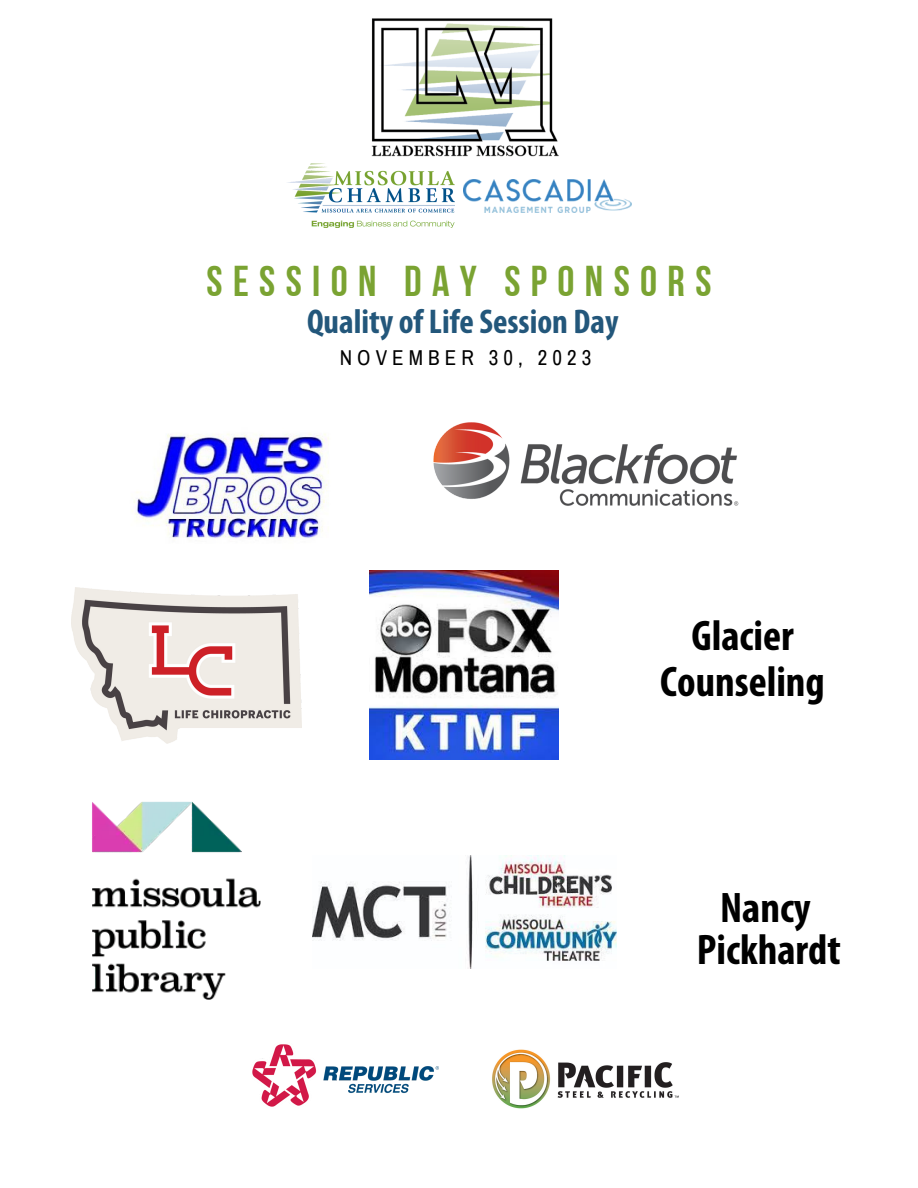
<style>
.page{position:relative;width:918px;height:1188px;background:#fff}
.page>*{position:absolute;margin:0;border:0;box-sizing:border-box;transform-origin:0 0}
.t1{font:43.05px "Bebas Neue Cyrillic";letter-spacing:.24em;color:#7aa332}
.t2{font:700 condensed 42.9px "Myriad Pro";color:#000}
.t3{font:700 condensed 34.5px "Myriad Pro";color:#23577b}
.t4{font:21px "Archivo Narrow";letter-spacing:.24em;color:#000}
</style>
<div class="page">
<img style="left:463px;top:179px;width:168px;height:33px">
<img style="left:371px;top:18px;width:188px;height:139px">
<img style="left:287px;top:164px;width:168px;height:64px">
<img style="left:252px;top:1044px;width:186px;height:63px">
<img style="left:492px;top:1050px;width:187px;height:58px">
<img style="left:133px;top:433px;width:196px;height:105px">
<img style="left:433px;top:422px;width:306px;height:84px">
<img style="left:72px;top:587px;width:229px;height:156px">
<img style="left:370px;top:570px;width:189px;height:189px">
<img style="left:313px;top:855px;width:303px;height:114px">
<img style="left:92px;top:801px;width:169px;height:199px">
<p class="t1" style="left:207px;top:264px;width:506px">SESSION DAY SPONSORS</p>
<p class="t3" style="left:307px;top:307px;width:313px">Quality of Life Session Day</p>
<p class="t4" style="left:340px;top:346px;width:253px">NOVEMBER 30, 2023</p>
<p class="t2" style="left:692px;top:618px;width:104px">Glacier</p>
<p class="t2" style="left:660px;top:664px;width:166px">Counseling</p>
<p class="t2" style="left:720px;top:889px;width:92px">Nancy</p>
<p class="t2" style="left:697px;top:932px;width:145px">Pickhardt</p>
</div>
